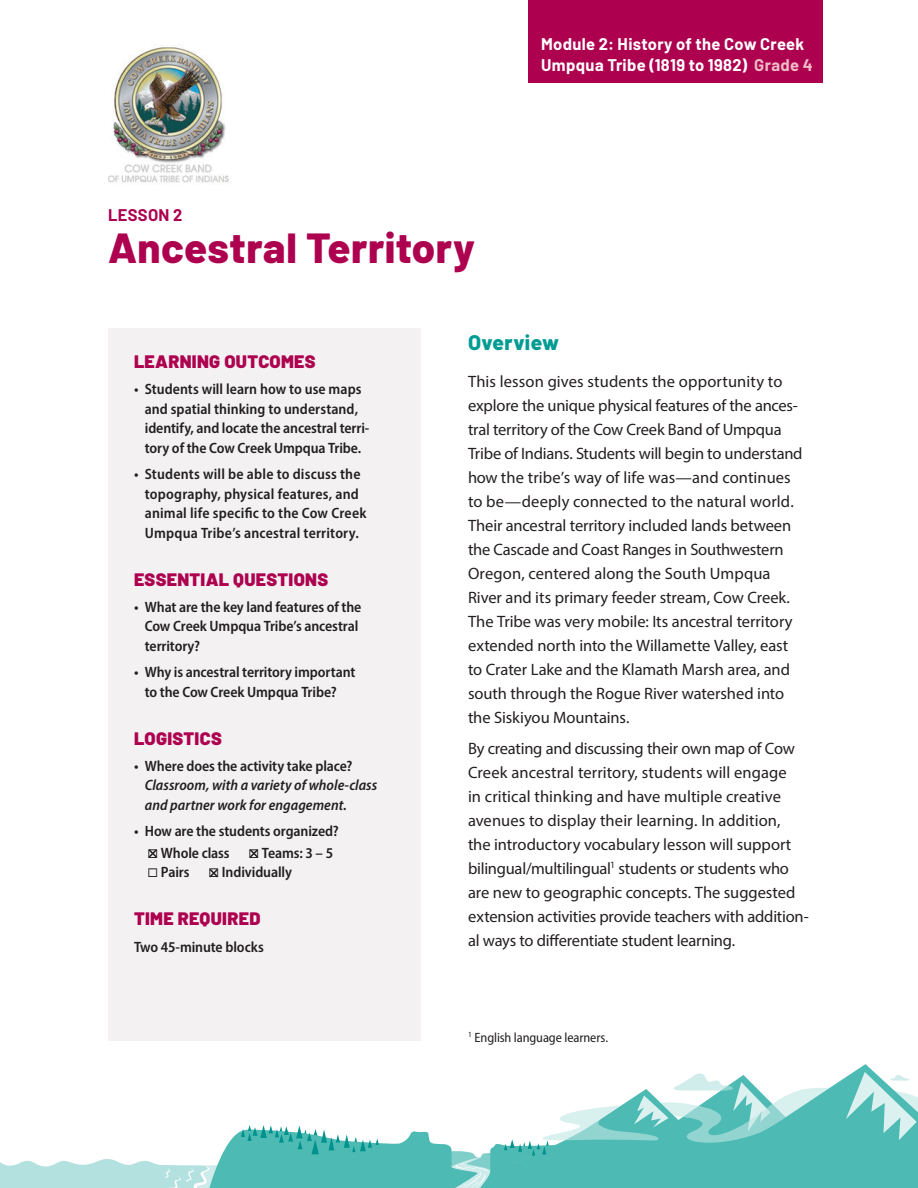
<style>
.page{position:relative;width:918px;height:1188px;background:#fff}
.page>*{position:absolute;margin:0;border:0;box-sizing:border-box;transform-origin:0 0}
.Main_Header{font:800 42px "Barlow";letter-spacing:.01em;color:#ad004f}
.Section_Header{font:800 21px "Barlow";letter-spacing:.02em;color:#009c94}
.Sidebar_Header{font:900 18px "Barlow";letter-spacing:.02em;color:#ad004f}
.Body{font:16.5px/24px "Myriad Pro";letter-spacing:-.005em;color:#231f20}
.t1{font:700 16.5px/21px "Barlow";letter-spacing:.02em;color:#fff}
.Subhead_3{font:700 16.5px "Barlow";letter-spacing:.02em;color:#ad004f}
.Sidebar_Body{font:600 semi-condensed 15px/19.5px "Myriad Pro";letter-spacing:-.005em;color:#231f20}
.Sidebar_Body-2{font:600 semi-condensed 15px/19.5px "Myriad Pro";letter-spacing:.015em;color:#231f20}
.t2{font:italic 600 semi-condensed 15px/19.5px "Myriad Pro";letter-spacing:.005em;color:#231f20}
.Body-2{font:semi-condensed 13.5px "Myriad Pro";letter-spacing:-.005em;color:#231f20}
.s1{color:#efbbc6}
.s2{font-style:normal}
</style>
<div class="page">
<svg style="left:0;top:1159px;width:205px;height:29px"></svg>
<svg style="left:205px;top:1064px;width:669px;height:124px"></svg>
<svg style="left:241px;top:1125px;width:138px;height:29px"></svg>
<svg style="left:438px;top:1072px;width:480px;height:116px"></svg>
<div style="left:529px;top:0;width:294px;height:82px;background:#ad004f"></div>
<div style="left:108px;top:329px;width:312px;height:712px;background:#eeebeb"></div>
<svg style="left:148px;top:849px;width:9px;height:9px"></svg>
<svg style="left:249px;top:849px;width:9px;height:9px"></svg>
<svg style="left:209px;top:869px;width:9px;height:9px"></svg>
<img style="left:108px;top:47px;width:121px;height:136px">
<p class="Subhead_3" style="left:108px;top:203px;width:76px">LESSON 2</p>
<p class="Main_Header" style="left:108px;top:217px;width:369px">Ancestral Territory</p>
<p class="t1" style="left:541px;top:32px;width:273px">Module 2: History of the Cow Creek<br>Umpqua Tribe (1819 to 1982) <span class="s1">Grade 4</span></p>
<p class="Sidebar_Header" style="left:134px;top:348px;width:183px">LEARNING OUTCOMES</p>
<p class="Sidebar_Body" style="left:145px;top:379px;width:226px;text-indent:-11px">• Students will learn how to use maps and spatial thinking to understand, identify, and locate the ancestral terri&shy;tory of the Cow Creek Umpqua Tribe.</p>
<p class="Sidebar_Body-2" style="left:145px;top:464px;width:223px;text-indent:-11px">• Students will be able to discuss the topography, physical features, and animal life specific to the Cow Creek Umpqua Tribe’s ancestral territory.</p>
<p class="Sidebar_Header" style="left:134px;top:566px;width:196px">ESSENTIAL QUESTIONS</p>
<p class="Sidebar_Body" style="left:145px;top:597px;width:218px;text-indent:-11px">• What are the key land features of the<br>Cow Creek Umpqua Tribe’s ancestral territory?</p>
<p class="Sidebar_Body" style="left:134px;top:662px;width:223px;text-align:center">• Why is ancestral territory important to the Cow Creek Umpqua Tribe?</p>
<p class="Sidebar_Header" style="left:134px;top:725px;width:89px">LOGISTICS</p>
<p class="t2" style="left:145px;top:756px;width:234px;text-indent:-11px"><span class="s2">• Where does the activity take place?<br></span>Classroom, with a variety of whole-class and partner work for engagement.</p>
<p class="Sidebar_Body" style="left:134px;top:821px;width:206px">• How are the students organized?</p>
<p class="Sidebar_Body" style="left:148px;top:843px;width:84px">◻ Whole class</p>
<p class="Sidebar_Body" style="left:249px;top:843px;width:86px">◻ Teams: 3 – 5</p>
<p class="Sidebar_Body" style="left:148px;top:862px;width:44px">◻ Pairs</p>
<p class="Sidebar_Body" style="left:209px;top:862px;width:85px">◻ Individually</p>
<p class="Sidebar_Header" style="left:134px;top:905px;width:128px">TIME REQUIRED</p>
<p class="Sidebar_Body" style="left:134px;top:936px;width:131px">Two 45-minute blocks</p>
<p class="Section_Header" style="left:468px;top:326px;width:93px">Overview</p>
<p class="Body" style="left:468px;top:369px;width:336px">This lesson gives students the opportunity to explore the unique physical features of the ances&shy;tral territory of the Cow Creek Band of Umpqua Tribe of Indians. Students will begin to understand how the tribe’s way of life was—and continues to be—deeply connected to the natural world.<br>Their ancestral territory included lands between the Cascade and Coast Ranges in Southwestern Oregon, centered along the South Umpqua River and its primary feeder stream, Cow Creek.<br>The Tribe was very mobile: Its ancestral territory extended north into the Willamette Valley, east to Crater Lake and the Klamath Marsh area, and south through the Rogue River watershed into the Siskiyou Mountains.</p>
<p class="Body" style="left:468px;top:736px;width:342px">By creating and discussing their own map of Cow Creek ancestral territory, students will engage<br>in critical thinking and have multiple creative avenues to display their learning. In addition,<br>the introductory vocabulary lesson will support bilingual/multilingual<sup>1</sup> students or students who are new to geographic concepts. The suggested extension activities provide teachers with addition&shy;al ways to differentiate student learning.</p>
<p class="Body-2" style="left:468px;top:1029px;width:142px"><sup>1</sup> English language learners.</p>
</div>
